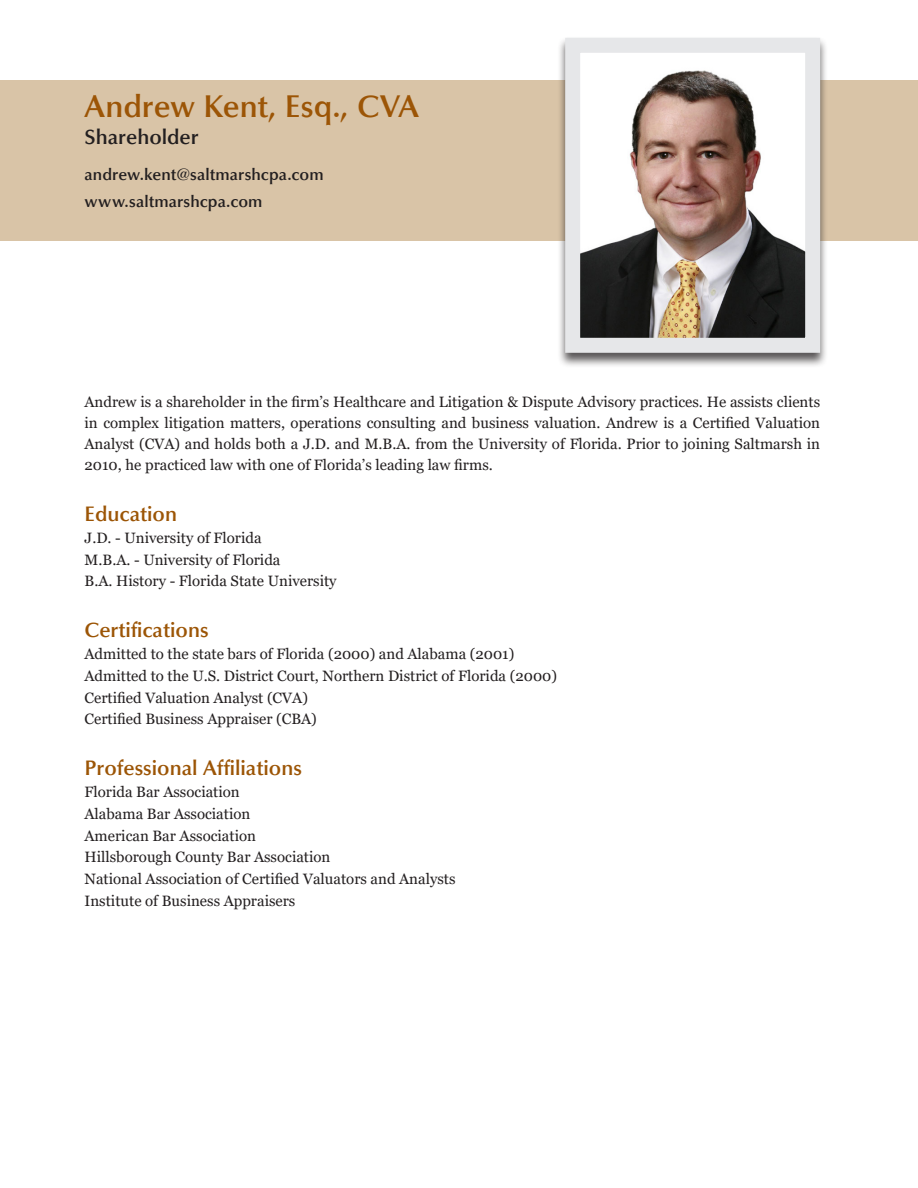
<style>
.page{position:relative;width:918px;height:1188px;background:#fff}
.page>*{position:absolute;margin:0;border:0;box-sizing:border-box;transform-origin:0 0}
.t1{font:600 31.5px "Optima";letter-spacing:-.005em;color:#9c5506}
.t2{font:600 21px "Optima";color:#9c5506}
.t3{font:600 21px "Optima";color:#231f20}
.t4{font:600 16.5px "Optima";letter-spacing:.005em;color:#231f20}
.t5{font:15px/21px "Georgia";color:#231f20;text-align:justify}
</style>
<div class="page">
<div style="left:0;top:80px;width:918px;height:161px;background:#d9c4a7"></div>
<div style="left:557px;top:36px;width:272px;height:332px;background:#231f20;opacity:.75"></div>
<img style="left:581px;top:54px;width:223px;height:283px">
<div style="left:565px;top:38px;width:255px;height:315px;border:15px solid #e6e7e9"></div>
<p class="t1" style="left:85px;top:88px;width:336px">Andrew Kent, Esq., CVA</p>
<p class="t3" style="left:85px;top:125px;width:115px">Shareholder</p>
<p class="t4" style="left:85px;top:165px;width:241px">andrew.kent@saltmarshcpa.com</p>
<p class="t4" style="left:85px;top:192px;width:180px">www.saltmarshcpa.com</p>
<p class="t5" style="left:85px;top:392px;width:737px">Andrew is a shareholder in the firm’s Healthcare and Litigation &amp; Dispute Advisory practices. He assists clients in complex litigation matters, operations consulting and business valuation. Andrew is a Certified Valuation Analyst (CVA) and holds both a J.D. and M.B.A. from the University of Florida. Prior to joining Saltmarsh in 2010, he practiced law with one of Florida’s leading law firms.</p>
<p class="t2" style="left:85px;top:502px;width:94px">Education</p>
<p class="t5" style="left:85px;top:528px;width:179px">J.D. - University of Florida</p>
<p class="t5" style="left:85px;top:549px;width:197px">M.B.A. - University of Florida</p>
<p class="t5" style="left:85px;top:571px;width:254px">B.A. History - Florida State University</p>
<p class="t2" style="left:85px;top:618px;width:126px">Certifications</p>
<p class="t5" style="left:85px;top:644px;width:431px">Admitted to the state bars of Florida (2000) and Alabama (2001)</p>
<p class="t5" style="left:85px;top:666px;width:474px">Admitted to the U.S. District Court, Northern District of Florida (2000)</p>
<p class="t5" style="left:85px;top:687px;width:225px">Certified Valuation Analyst (CVA)</p>
<p class="t5" style="left:85px;top:709px;width:234px">Certified Business Appraiser (CBA)</p>
<p class="t2" style="left:85px;top:756px;width:219px">Professional Affiliations</p>
<p class="t5" style="left:85px;top:782px;width:157px">Florida Bar Association</p>
<p class="t5" style="left:85px;top:804px;width:167px">Alabama Bar Association</p>
<p class="t5" style="left:85px;top:825px;width:173px">American Bar Association</p>
<p class="t5" style="left:85px;top:847px;width:247px">Hillsborough County Bar Association</p>
<p class="t5" style="left:85px;top:869px;width:372px">National Association of Certified Valuators and Analysts</p>
<p class="t5" style="left:85px;top:891px;width:212px">Institute of Business Appraisers</p>
</div>
